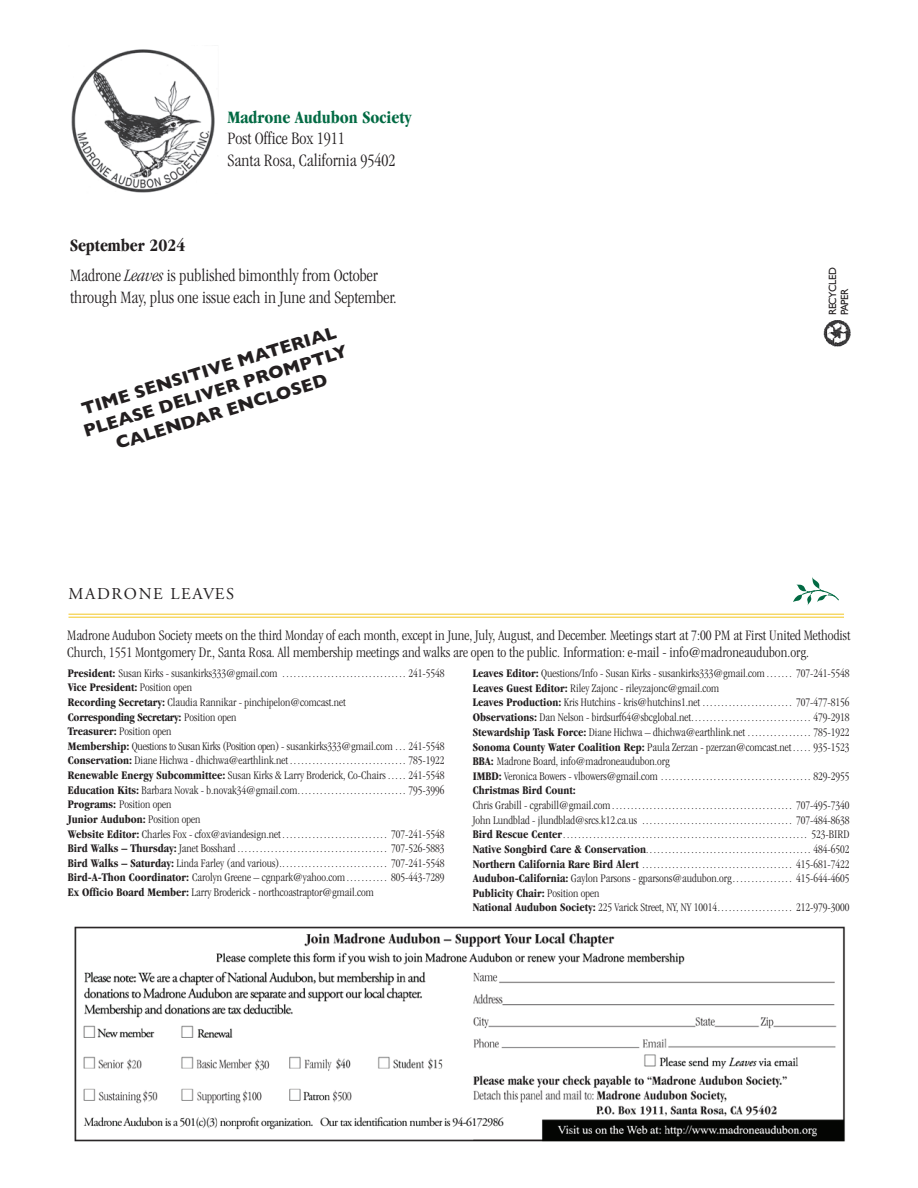
<style>
.page{position:relative;width:918px;height:1188px;background:#fff}
.page>*{position:absolute;margin:0;border:0;box-sizing:border-box;transform-origin:0 0}
.t1{font:300 condensed 18px/21.6px "Garamond";color:#231f20}
.t2{font:700 18px/21.6px "Gill Sans";color:#231f20;text-align:center}
.t3{font:700 condensed 18px "Garamond";color:#026a43}
.t4{font:16.5px "Adobe Garamond";letter-spacing:.1em;color:#231f20}
.t5{font:300 condensed 15px/16.5px "Garamond";color:#231f20}
.t6{font:300 condensed 12px/14.7px "Garamond";color:#231f20}
.t7{font:10.5px/12px "Gill Sans";letter-spacing:-.04em;color:#231f20}
.s1{font-weight:700}
.s2{font-style:italic}
</style>
<div class="page">
<img style="left:71px;top:49px;width:144px;height:144px">
<img style="left:823px;top:320px;width:28px;height:27px">
<svg style="left:793px;top:577px;width:46px;height:28px"></svg>
<hr style="left:69px;top:614px;width:775px;height:1px;background:#f3c723">
<hr style="left:69px;top:617px;width:775px;height:1px;background:#f3c723">
<img style="left:74px;top:926px;width:771px;height:216px">
<h1 class="t3" style="left:228px;top:107px;width:185px">Madrone Audubon Society</h1>
<h1 class="t1" style="left:228px;top:128px;width:169px">Post Office Box 1911<br>Santa Rosa, California 95402</h1>
<h1 class="t1" style="left:70px;top:230px;width:309px;line-height:30.6px"><span class="s1">September 2024<br></span>Madrone <span class="s2">Leaves</span> is published bimonthly from October</h1>
<h1 class="t1" style="left:70px;top:286px;width:328px">through May, plus one issue each in June and September.</h1>
<h1 class="t2" style="left:74px;top:400px;width:276px;rotate:-17deg">TIME SENSITIVE MATERIAL<br>PLEASE DELIVER PROMPTLY<br>CALENDAR ENCLOSED</h1>
<p class="t7" style="left:826px;top:315px;width:50px;rotate:-90deg">RECYCLED<br>PAPER</p>
<h2 class="t4" style="left:69px;top:585px;width:167px">MADRONE LEAVES</h2>
<p class="t5" style="left:67px;top:627px;width:785px">Madrone Audubon Society meets on the third Monday of each month, except in June, July, August, and December. Meetings start at 7:00 PM at First United Methodist<br>Church, 1551 Montgomery Dr., Santa Rosa. All membership meetings and walks are open to the public. Information: e-mail - info@madroneaudubon.org.</p>
<p class="t6" style="left:68px;top:666px;width:378px"><span class="s1">President:</span> Susan Kirks - susankirks333@gmail.com ................................. 241-5548<br><span class="s1">Vice President:</span> Position open<br><span class="s1">Recording Secretary:</span> Claudia Rannikar - pinchipelon@comcast.net<br><span class="s1">Corresponding Secretary:</span> Position open<br><span class="s1">Treasurer:</span> Position open<br><span class="s1">Membership:</span> Questions to Susan Kirks (Position open) - susankirks333@gmail.com ... 241-5548<br><span class="s1">Conservation:</span> Diane Hichwa - dhichwa@earthlink.net ............................... 785-1922<br><span class="s1">Renewable Energy Subcommittee:</span> Susan Kirks &amp; Larry Broderick, Co-Chairs ..... 241-5548<br><span class="s1">Education Kits:</span> Barbara Novak - b.novak34@gmail.com............................. 795-3996<br><span class="s1">Programs:</span> Position open<br><span class="s1">Junior Audubon:</span> Position open<br><span class="s1">Website Editor:</span> Charles Fox - cfox@aviandesign.net ............................ 707-241-5548<br><span class="s1">Bird Walks – Thursday:</span> Janet Bosshard ........................................ 707-526-5883<br><span class="s1">Bird Walks – Saturday:</span> Linda Farley (and various)............................. 707-241-5548<br><span class="s1">Bird-A-Thon Coordinator:</span> Carolyn Greene – cgnpark@yahoo.com........... 805-443-7289<br><span class="s1">Ex Officio Board Member:</span> Larry Broderick - northcoastraptor@gmail.com</p>
<p class="t6" style="left:473px;top:666px;width:378px"><span class="s1">Leaves Editor:</span> Questions/Info - Susan Kirks - susankirks333@gmail.com ....... 707-241-5548<br><span class="s1">Leaves Guest Editor:</span> Riley Zajonc - rileyzajonc@gmail.com<br><span class="s1">Leaves Production:</span> Kris Hutchins - kris@hutchins1.net ........................ 707-477-8156<br><span class="s1">Observations:</span> Dan Nelson - birdsurf64@sbcglobal.net................................ 479-2918<br><span class="s1">Stewardship Task Force:</span> Diane Hichwa – dhichwa@earthlink.net ................. 785-1922<br><span class="s1">Sonoma County Water Coalition Rep:</span> Paula Zerzan - pzerzan@comcast.net ..... 935-1523<br><span class="s1">BBA:</span> Madrone Board, info@madroneaudubon.org<br><span class="s1">IMBD:</span> Veronica Bowers - vlbowers@gmail.com ........................................ 829-2955<br><span class="s1">Christmas Bird Count:</span></p>
<p class="t6" style="left:473px;top:798px;width:378px">Chris Grabill - cgrabill@gmail.com................................................ 707-495-7340<br>John Lundblad - jlundblad@srcs.k12.ca.us ........................................ 707-484-8638<br><span class="s1">Bird Rescue Center</span>................................................................. 523-BIRD <span class="s1">Native Songbird Care &amp; Conservation</span>............................................ 484-6502<br><span class="s1">Northern California Rare Bird Alert</span> ........................................ 415-681-7422<br><span class="s1">Audubon-California:</span> Gaylon Parsons - gparsons@audubon.org................ 415-644-4605<br><span class="s1">Publicity Chair:</span> Position open<br><span class="s1">National Audubon Society:</span> 225 Varick Street, NY, NY 10014.................... 212-979-3000</p>
</div>
